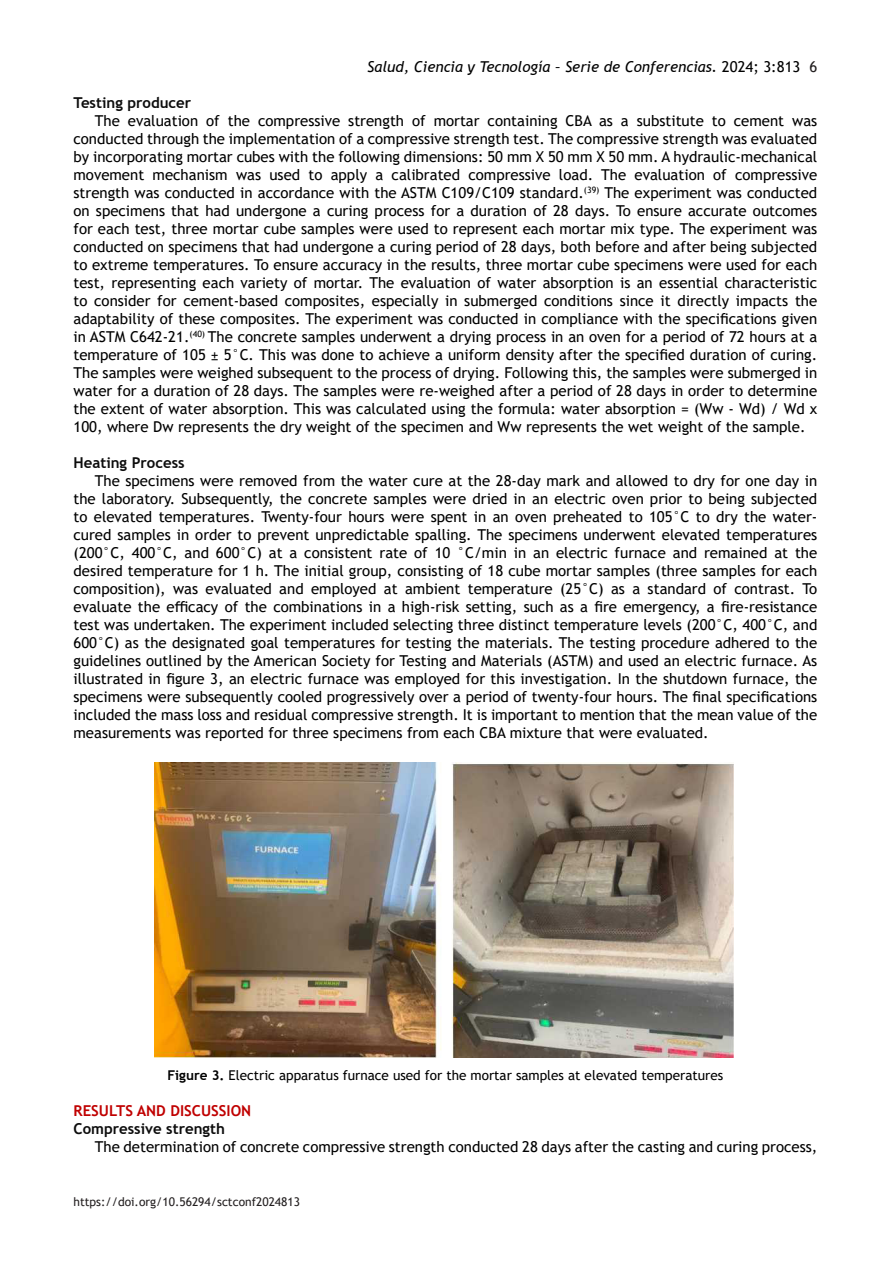
<style>
.page{position:relative;width:893px;height:1263px;background:#fff}
.page>*{position:absolute;margin:0;border:0;box-sizing:border-box;transform-origin:0 0}
.Body_text__2__2{font:15px/18px "Trebuchet MS";color:#000;text-align:justify}
.t1{font:italic 15px "Trebuchet MS";color:#000}
.Heading_2{font:700 15px "Trebuchet MS";color:#0d0d0d}
.Heading_1{font:700 15px "Trebuchet MS";color:#c00000}
.Picture_caption_0{font:13.5px "Trebuchet MS";color:#000}
.t2{font:12px "Trebuchet MS";color:#231f20}
.s1{font-style:normal}
.s2{font-style:normal;color:#231f20}
.s3{font-weight:700}
</style>
<div class="page">
<img style="left:154px;top:762px;width:580px;height:296px">
<p class="t1" style="left:367px;top:58px;width:452px">Salud, Ciencia y Tecnología – Serie de Conferencias. <span class="s1">2024; 3:813</span> <span class="s2">6</span></p>
<p class="Heading_2" style="left:74px;top:93px;width:119px">Testing producer</p>
<p class="Body_text__2__2" style="left:74px;top:112px;width:745px;text-indent:21px">The evaluation of the compressive strength of mortar containing CBA as a substitute to cement was conducted through the implementation of a compressive strength test. The compressive strength was evaluated by incorporating mortar cubes with the following dimensions: 50 mm X 50 mm X 50 mm. A hydraulic-mechanical movement mechanism was used to apply a calibrated compressive load. The evaluation of compressive strength was conducted in accordance with the ASTM C109/C109 standard.<sup>(39)</sup> The experiment was conducted on specimens that had undergone a curing process for a duration of 28 days. To ensure accurate outcomes for each test, three mortar cube samples were used to represent each mortar mix type. The experiment was conducted on specimens that had undergone a curing period of 28 days, both before and after being subjected to extreme temperatures. To ensure accuracy in the results, three mortar cube specimens were used for each test, representing each variety of mortar. The evaluation of water absorption is an essential characteristic to consider for cement-based composites, especially in submerged conditions since it directly impacts the adaptability of these composites. The experiment was conducted in compliance with the specifications given in ASTM C642-21.<sup>(40)</sup> The concrete samples underwent a drying process in an oven for a period of 72 hours at a temperature of 105 ± 5°C. This was done to achieve a uniform density after the specified duration of curing.<br>The samples were weighed subsequent to the process of drying. Following this, the samples were submerged in water for a duration of 28 days. The samples were re-weighed after a period of 28 days in order to determine the extent of water absorption. This was calculated using the formula: water absorption = (Ww - Wd) / Wd x 100, where Dw represents the dry weight of the specimen and Ww represents the wet weight of the sample.</p>
<p class="Heading_2" style="left:74px;top:453px;width:113px">Heating Process</p>
<p class="Body_text__2__2" style="left:74px;top:472px;width:745px;text-indent:21px">The specimens were removed from the water cure at the 28-day mark and allowed to dry for one day in the laboratory. Subsequently, the concrete samples were dried in an electric oven prior to being subjected to elevated temperatures. Twenty-four hours were spent in an oven preheated to 105°C to dry the water&shy;cured samples in order to prevent unpredictable spalling. The specimens underwent elevated temperatures (200°C, 400°C, and 600°C) at a consistent rate of 10 °C/min in an electric furnace and remained at the desired temperature for 1 h. The initial group, consisting of 18 cube mortar samples (three samples for each composition), was evaluated and employed at ambient temperature (25°C) as a standard of contrast. To evaluate the efficacy of the combinations in a high-risk setting, such as a fire emergency, a fire-resistance test was undertaken. The experiment included selecting three distinct temperature levels (200°C, 400°C, and 600°C) as the designated goal temperatures for testing the materials. The testing procedure adhered to the guidelines outlined by the American Society for Testing and Materials (ASTM) and used an electric furnace. As illustrated in figure 3, an electric furnace was employed for this investigation. In the shutdown furnace, the specimens were subsequently cooled progressively over a period of twenty-four hours. The final specifications included the mass loss and residual compressive strength. It is important to mention that the mean value of the measurements was reported for three specimens from each CBA mixture that were evaluated.</p>
<p class="Picture_caption_0" style="left:167px;top:1067px;width:557px"><span class="s3">Figure 3.</span> Electric apparatus furnace used for the mortar samples at elevated temperatures</p>
<p class="Heading_1" style="left:74px;top:1101px;width:179px">RESULTS AND DISCUSSION</p>
<p class="Heading_2" style="left:74px;top:1119px;width:153px">Compressive strength</p>
<p class="Body_text__2__2" style="left:95px;top:1138px;width:724px">The determination of concrete compressive strength conducted 28 days after the casting and curing process,</p>
<p class="t2" style="left:74px;top:1194px;width:228px">https://doi.org/10.56294/sctconf2024813</p>
</div>
